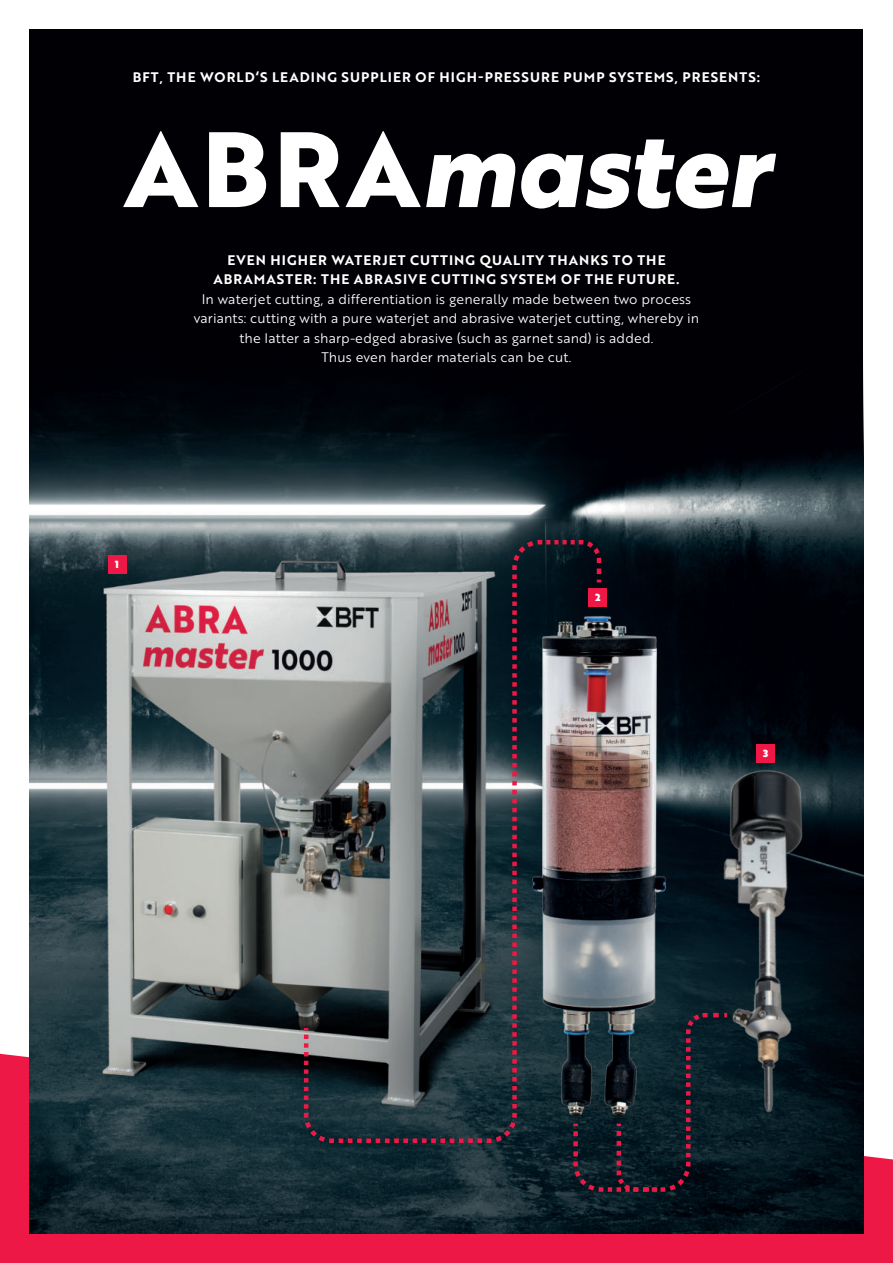
<style>
.page{position:relative;width:893px;height:1263px;background:#fff}
.page>*{position:absolute;margin:0;border:0;box-sizing:border-box;transform-origin:0 0}
.t1{font:103.95px "Brother 1816 Extra Bold Italic";color:#fff}
.t2{font:13.5px/19.5px "Brother 1816 Book";letter-spacing:.01em;color:#fff;text-align:center}
.t3{font:13.5px/19.5px "Brother 1816 Bold";letter-spacing:.08em;color:#fff;text-align:center}
.t4{font:10.05px "Brother 1816 Black";color:#fff}
.s1{font-family:"Brother 1816 Extra";font-weight:700}
</style>
<div class="page">
<svg style="left:0;top:1054px;width:893px;height:209px;fill:#ed1846"></svg>
<div style="left:30px;top:30px;width:833px;height:1203px;background:#000005"></div>
<img style="left:29px;top:331px;width:834px;height:903px">
<div style="left:756px;top:744px;width:19px;height:19px;background:#ed1846"></div>
<div style="left:108px;top:555px;width:18px;height:19px;background:#ed1846"></div>
<img style="left:603px;top:587px;width:104px;height:423px">
<div style="left:588px;top:588px;width:19px;height:19px;background:#ed1846"></div>
<svg style="left:510px;top:537px;width:30px;height:1px"></svg>
<svg style="left:603px;top:538px;width:1px;height:23px"></svg>
<svg style="left:302px;top:538px;width:301px;height:607px"></svg>
<svg style="left:571px;top:1010px;width:161px;height:184px"></svg>
<img style="left:718px;top:759px;width:87px;height:368px">
<p class="t3" style="left:133px;top:68px;width:629px">BFT, THE WORLD‘S LEADING SUPPLIER OF HIGH-PRESSURE PUMP SYSTEMS, PRESENTS:</p>
<h1 class="t1" style="left:124px;top:110px;width:647px"><span class="s1">ABRA</span>master</h1>
<p class="t3" style="left:213px;top:251px;width:468px">EVEN HIGHER WATERJET CUTTING QUALITY THANKS TO THE<br>ABRAMASTER: THE ABRASIVE CUTTING SYSTEM OF THE FUTURE.</p>
<p class="t2" style="left:194px;top:290px;width:507px">In waterjet cutting, a differentiation is generally made between two process variants: cutting with a pure waterjet and abrasive waterjet cutting, whereby in the latter a sharp-edged abrasive (such as garnet sand) is added.<br>Thus even harder materials can be cut.</p>
<p class="t4" style="left:115px;top:559px;width:5px">1</p>
<p class="t4" style="left:595px;top:592px;width:7px">2</p>
<p class="t4" style="left:763px;top:748px;width:7px">3</p>
</div>
